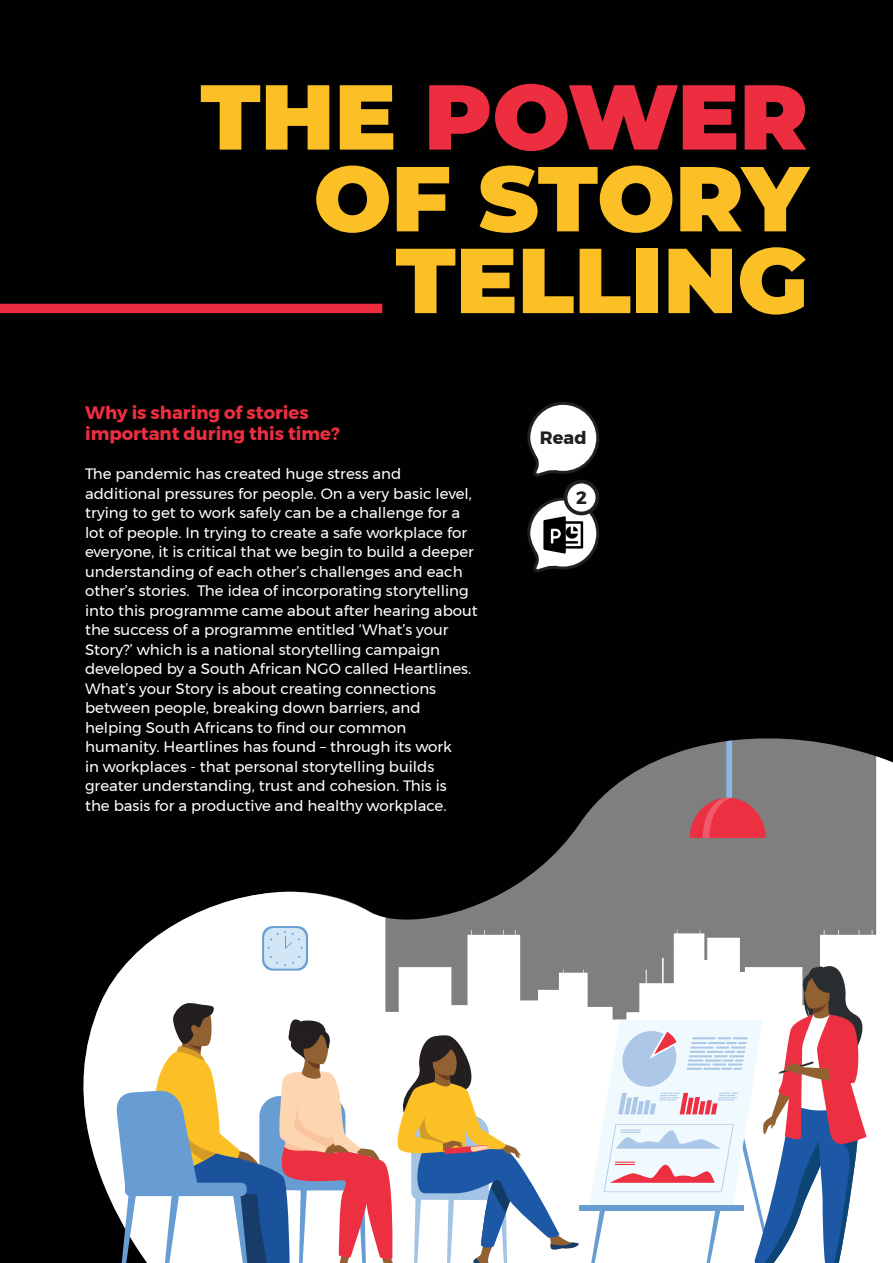
<style>
.page{position:relative;width:893px;height:1263px;background:#010101}
.page>*{position:absolute;margin:0;border:0;box-sizing:border-box;transform-origin:0 0}
.t1{font:900 91.95px/81.8px "Montserrat";color:#fbc026;text-align:right}
.t2{font:700 18px/21px "Montserrat";color:#ed2e40}
.t3{font:700 17.85px "Montserrat";color:#231f20}
.t4{font:15px/19.5px "Montserrat";color:#fff}
.s1{color:#ed2e40}
</style>
<div class="page">
<div style="left:0;top:304px;width:382px;height:9px;background:#ed2e40"></div>
<svg style="left:281px;top:738px;width:518px;height:192px"></svg>
<svg style="left:385px;top:930px;width:203px;height:333px;background:#c1c1c1"></svg>
<svg style="left:84px;top:892px;width:301px;height:319px;fill:#fff"></svg>
<div style="left:579px;top:1205px;width:165px;height:5px;background:#679dd3"></div>
<svg style="left:588px;top:740px;width:305px;height:523px;background:#b3adb3"></svg>
<svg style="left:116px;top:1002px;width:463px;height:261px;background:#ccc6c6"></svg>
<div style="left:262px;top:926px;width:46px;height:44px;background:#679dd3;border-radius:11px"></div>
<div style="left:264px;top:928px;width:42px;height:41px;background:#d3e6f6;border-radius:10px"></div>
<svg style="left:268px;top:931px;width:35px;height:18px"></svg>
<svg style="left:527px;top:402px;width:72px;height:75px"></svg>
<svg style="left:527px;top:497px;width:72px;height:75px"></svg>
<div style="left:565px;top:482px;width:32px;height:31px;background:#fff;border-radius:50%"></div>
<div style="left:564px;top:480px;width:35px;height:35px;border:4px solid #231f20;border-radius:50%"></div>
<p class="t1" style="left:200px;top:70px;width:609px">THE <span class="s1">POWER<br></span>OF STORY<br>TELLING</p>
<p class="t2" style="left:85px;top:402px;width:256px">Why is sharing of stories important during this time?</p>
<p class="t4" style="left:85px;top:464px;width:394px">The pandemic has created huge stress and additional pressures for people. On a very basic level, trying to get to work safely can be a challenge for a lot of people. In trying to create a safe workplace for everyone, it is critical that we begin to build a deeper understanding of each other’s challenges and each other’s stories. The idea of incorporating storytelling into this programme came about after hearing about the success of a programme entitled ‘What’s your Story?’ which is a national storytelling campaign developed by a South African NGO called Heartlines.<br>What’s your Story is about creating connections between people, breaking down barriers, and helping South Africans to find our common humanity. Heartlines has found – through its work<br>in workplaces - that personal storytelling builds greater understanding, trust and cohesion. This is<br>the basis for a productive and healthy workplace.</p>
<p class="t3" style="left:540px;top:423px;width:48px">Read</p>
<p class="t3" style="left:576px;top:483px;width:12px">2</p>
</div>
